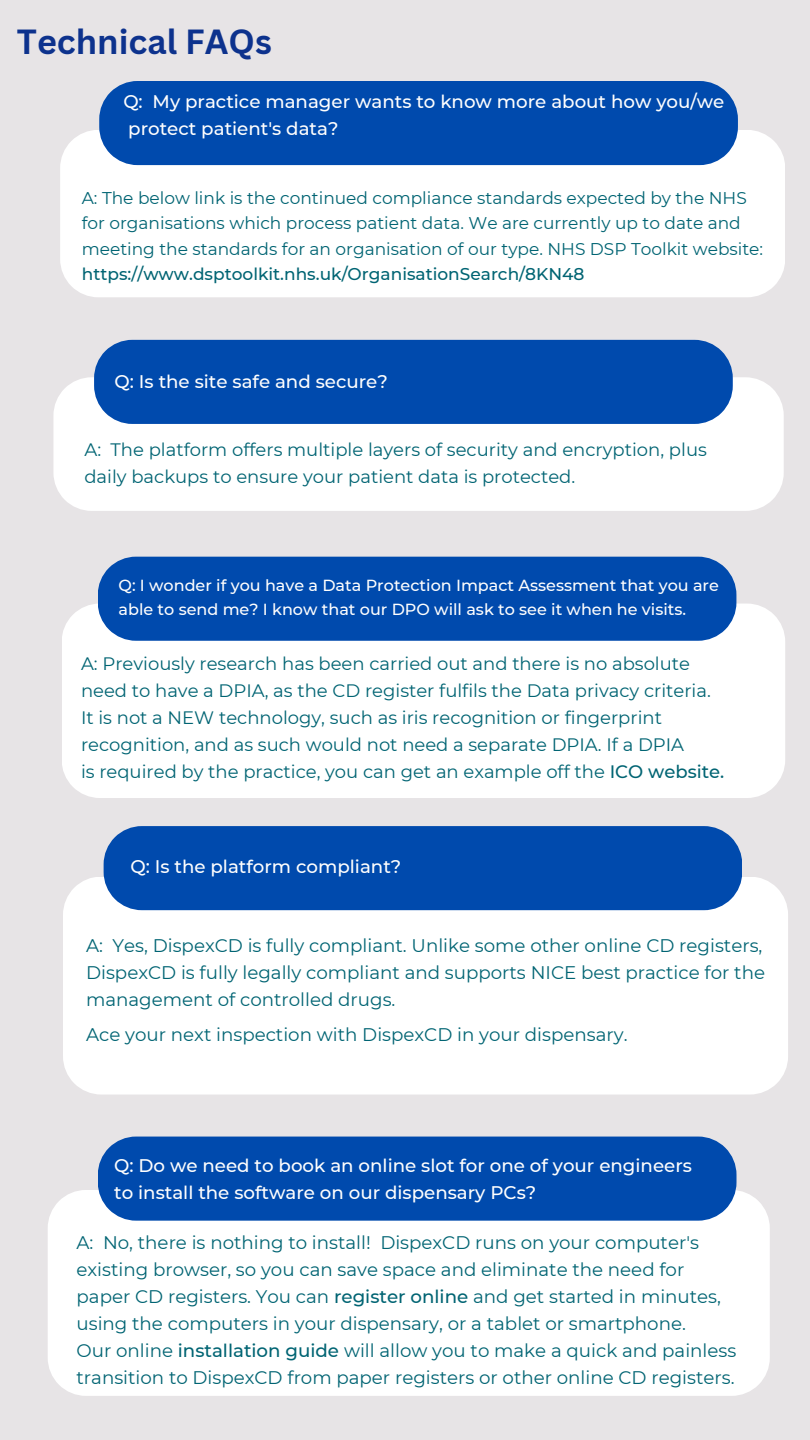
<style>
.page{position:relative;width:810px;height:1440px;background:#e7e4e6}
.page>*{position:absolute;margin:0;border:0;box-sizing:border-box;transform-origin:0 0}
.t1{font:700 34px "Canva Sans";color:#0d328d}
.t2{font:18.2px/27px "Montserrat";color:#016473}
.t3{font:500 18.2px/27.4px "Montserrat";color:#fefefe}
.t4{font:18px/27px "Montserrat";color:#016473}
.t5{font:17px/25.5px "Montserrat";color:#016473}
.t6{font:500 16px/24px "Montserrat";color:#fefefe}
.s1{font-weight:500}
</style>
<div class="page">
<div style="left:48px;top:1190px;width:722px;height:206px;background:#fff"></div>
<div style="left:98px;top:1137px;width:638px;height:84px;background:#004aad"></div>
<div style="left:63px;top:877px;width:725px;height:218px;background:#fff"></div>
<div style="left:104px;top:826px;width:638px;height:84px;background:#004aad"></div>
<div style="left:62px;top:604px;width:723px;height:194px;background:#fff"></div>
<div style="left:98px;top:557px;width:638px;height:84px;background:#004aad"></div>
<div style="left:53px;top:377px;width:731px;height:134px;background:#fff"></div>
<div style="left:94px;top:340px;width:639px;height:84px;background:#004aad"></div>
<div style="left:60px;top:130px;width:725px;height:167px;background:#fff"></div>
<div style="left:99px;top:81px;width:639px;height:84px;background:#004aad"></div>
<h1 class="t1" style="left:17px;top:17px;width:256px">Technical FAQs</h1>
<h2 class="t3" style="left:123px;top:88px;width:603px">Q: My practice manager wants to know more about how you/we protect patient's data?</h2>
<h3 class="t5" style="left:82px;top:185px;width:683px">A: The below link is the continued compliance standards expected by the NHS for organisations which process patient data. We are currently up to date and meeting the standards for an organisation of our type. NHS DSP Toolkit website: <span class="s1">https://www.dsptoolkit.nhs.uk/OrganisationSearch/8KN48</span></h3>
<p class="t3" style="left:115px;top:368px;width:275px">Q: Is the site safe and secure?</p>
<h3 class="t4" style="left:84px;top:437px;width:624px">A: The platform offers multiple layers of security and encryption, plus daily backups to ensure your patient data is protected.</h3>
<h3 class="t6" style="left:119px;top:574px;width:602px">Q: I wonder if you have a Data Protection Impact Assessment that you are able to send me? I know that our DPO will ask to see it when he visits.</h3>
<h2 class="t4" style="left:81px;top:650px;width:645px">A: Previously research has been carried out and there is no absolute need to have a DPIA, as the CD register fulfils the Data privacy criteria.<br>It is not a NEW technology, such as iris recognition or fingerprint recognition, and as such would not need a separate DPIA. If a DPIA<br>is required by the practice, you can get an example off the <span class="s1">ICO website.</span></h2>
<h3 class="t3" style="left:130px;top:853px;width:272px">Q: Is the platform compliant?</h3>
<h3 class="t2" style="left:86px;top:932px;width:680px">A: Yes, DispexCD is fully compliant. Unlike some other online CD registers,<br>DispexCD is fully legally compliant and supports NICE best practice for the management of controlled drugs.</h3>
<h2 class="t2" style="left:86px;top:1021px;width:543px">Ace your next inspection with DispexCD in your dispensary.</h2>
<h2 class="t3" style="left:114px;top:1151px;width:579px">Q: Do we need to book an online slot for one of your engineers to install the software on our dispensary PCs?</h2>
<h3 class="t2" style="left:77px;top:1229px;width:661px">A: No, there is nothing to install! DispexCD runs on your computer's existing browser, so you can save space and eliminate the need for paper CD registers. You can <span class="s1">register online</span> and get started in minutes, using the computers in your dispensary, or a tablet or smartphone.<br>Our online <span class="s1">installation guide</span> will allow you to make a quick and painless transition to DispexCD from paper registers or other online CD registers.</h3>
</div>
